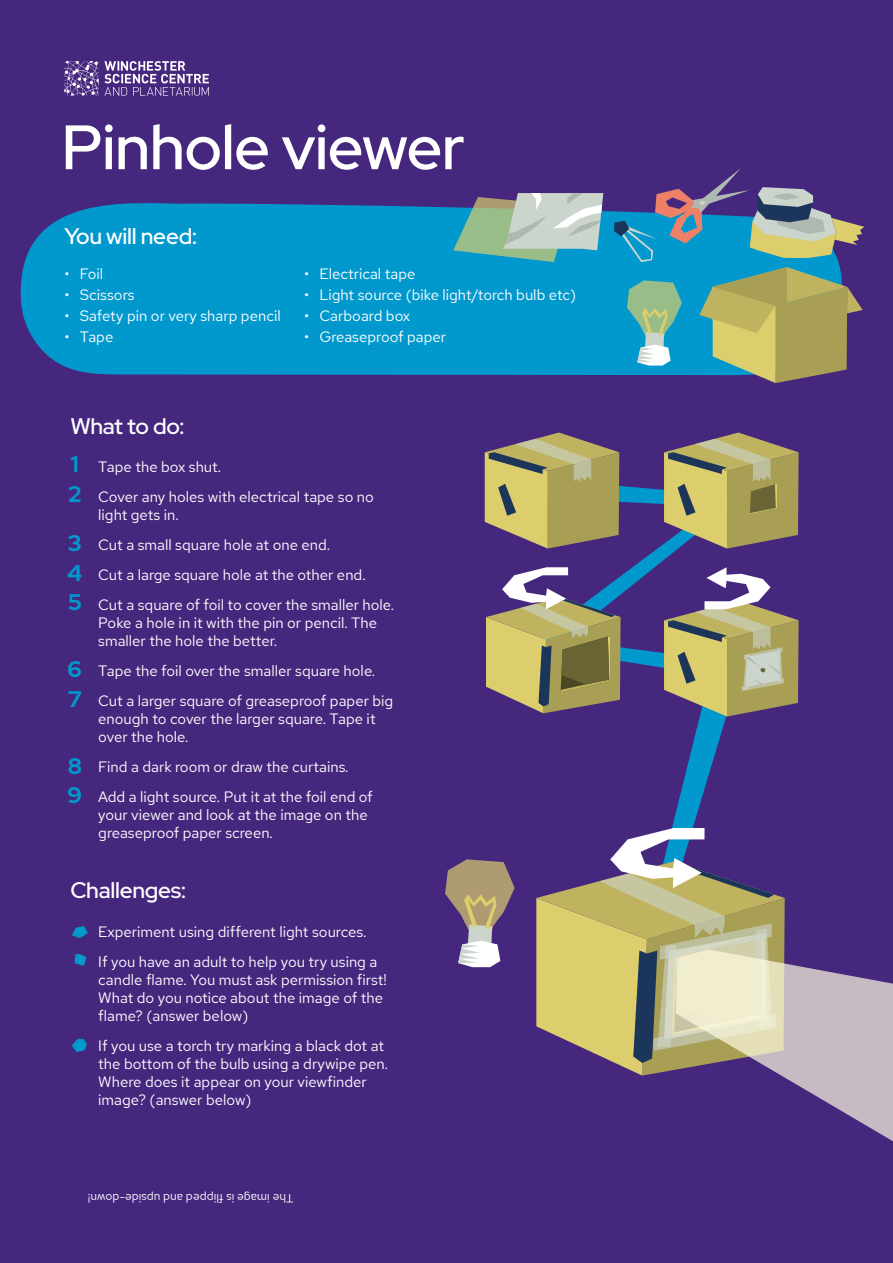
<style>
.page{position:relative;width:893px;height:1263px;background:#46277e}
.page>*{position:absolute;margin:0;border:0;box-sizing:border-box;transform-origin:0 0}
.t1{font:500 62.55px "Red Hat Display";letter-spacing:-.01em;color:#fff}
.t2{font:500 22.5px "Red Hat Display";letter-spacing:-.01em;color:#fff}
.t3{font:700 22.5px/29.5px "Red Hat Display";color:#0198cd}
.t4{font:15px/18px "Red Hat Text";color:#fff}
.t5{font:12px "Red Hat Text";color:#fff}
</style>
<div class="page">
<svg style="left:543px;top:479px;width:186px;height:349px"></svg>
<svg style="left:20px;top:193px;width:594px;height:182px;background:#078dc5"></svg>
<svg style="left:64px;top:61px;width:145px;height:35px"></svg>
<svg style="left:453px;top:193px;width:150px;height:69px;background:#94b8b4"></svg>
<svg style="left:445px;top:859px;width:70px;height:108px"></svg>
<svg style="left:614px;top:168px;width:250px;height:215px"></svg>
<svg style="left:485px;top:432px;width:134px;height:116px"></svg>
<svg style="left:664px;top:432px;width:135px;height:116px;background:#9f9668"></svg>
<svg style="left:486px;top:567px;width:135px;height:146px"></svg>
<svg style="left:536px;top:828px;width:249px;height:247px"></svg>
<svg style="left:664px;top:567px;width:135px;height:149px"></svg>
<svg style="left:676px;top:949px;width:217px;height:192px"></svg>
<svg style="left:72px;top:926px;width:16px;height:12px"></svg>
<svg style="left:75px;top:954px;width:11px;height:12px"></svg>
<svg style="left:72px;top:1039px;width:15px;height:13px"></svg>
<h1 class="t1" style="left:61px;top:106px;width:405px">Pinhole viewer</h1>
<h2 class="t2" style="left:64px;top:222px;width:134px">You will need:</h2>
<p class="t4" style="left:64px;top:265px;width:40px">• Foil</p>
<p class="t4" style="left:64px;top:286px;width:72px">• Scissors</p>
<p class="t4" style="left:64px;top:307px;width:218px">• Safety pin or very sharp pencil</p>
<p class="t4" style="left:64px;top:328px;width:51px">• Tape</p>
<p class="t4" style="left:304px;top:265px;width:113px">• Electrical tape</p>
<p class="t4" style="left:304px;top:286px;width:274px">• Light source (bike light/torch bulb etc)</p>
<p class="t4" style="left:304px;top:307px;width:108px">• Carboard box</p>
<p class="t4" style="left:304px;top:328px;width:144px">• Greaseproof paper</p>
<h2 class="t2" style="left:70px;top:411px;width:115px">What to do:</h2>
<h2 class="t3" style="left:68px;top:449px;width:14px">1<br>2</h2>
<h2 class="t3" style="left:68px;top:528px;width:15px">3</h2>
<h2 class="t3" style="left:67px;top:558px;width:17px">4<br>5</h2>
<h2 class="t3" style="left:68px;top:654px;width:16px">6<br>7</h2>
<h2 class="t3" style="left:68px;top:752px;width:16px;line-height:28.5px">8<br>9</h2>
<p class="t4" style="left:98px;top:452px;width:277px;line-height:30px">Tape the box shut.<br>Cover any holes with electrical tape so no</p>
<p class="t4" style="left:98px;top:500px;width:297px;line-height:30px">light gets in.<br>Cut a small square hole at one end.<br>Cut a large square hole at the other end.<br>Cut a square of foil to cover the smaller hole.</p>
<p class="t4" style="left:98px;top:614px;width:280px">Poke a hole in it with the pin or pencil. The smaller the hole the better.</p>
<p class="t4" style="left:98px;top:656px;width:296px;line-height:30px">Tape the foil over the smaller square hole.<br>Cut a larger square of greaseproof paper big</p>
<p class="t4" style="left:98px;top:710px;width:279px">enough to cover the larger square. Tape it over the hole.</p>
<p class="t4" style="left:98px;top:752px;width:276px;line-height:30px">Find a dark room or draw the curtains.<br>Add a light source. Put it at the foil end of</p>
<p class="t4" style="left:98px;top:806px;width:271px">your viewer and look at the image on the greaseproof paper screen.</p>
<h2 class="t2" style="left:70px;top:876px;width:117px">Challenges:</h2>
<p class="t4" style="left:98px;top:916px;width:281px;line-height:30px">Experiment using different light sources.<br>If you have an adult to help you try using a</p>
<p class="t4" style="left:98px;top:970px;width:290px">candle flame. You must ask permission first!<br>What do you notice about the image of the flame? (answer below)</p>
<p class="t4" style="left:98px;top:1036px;width:291px">If you use a torch try marking a black dot at the bottom of the bulb using a drywipe pen.<br>Where does it appear on your viewfinder image? (answer below)</p>
<p class="t5" style="left:293px;top:1206px;width:207px;rotate:-180deg">The image is flipped and upside-down!</p>
</div>
